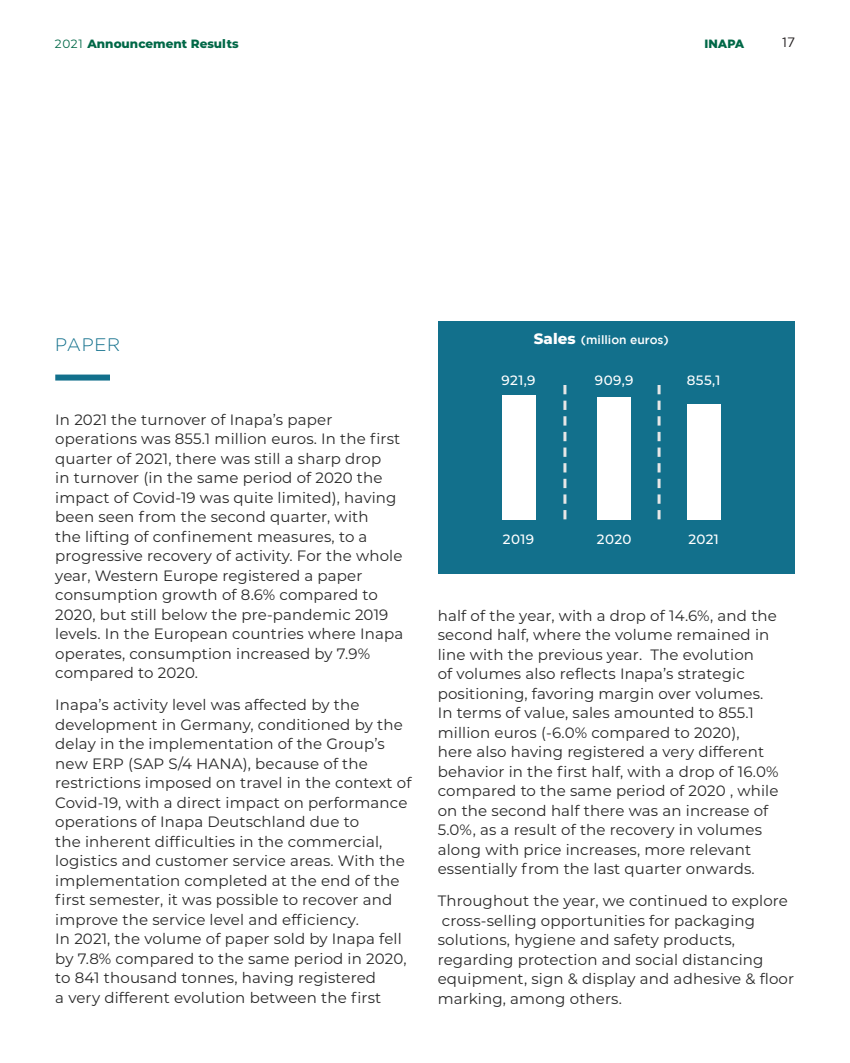
<style>
.page{position:relative;width:850px;height:1063px;background:#fff}
.page>*{position:absolute;margin:0;border:0;box-sizing:border-box;transform-origin:0 0}
.t1{font:300 18px "Gotham";letter-spacing:.04em;color:#12708c}
.t2{font:15px/19.5px "Montserrat";letter-spacing:.01em;color:#282828}
.t3{font:500 13.5px "Montserrat";letter-spacing:.025em;color:#fff}
.t4{font:13.5px "Gotham";color:#231f20}
.t5{font:800 12px "Montserrat";color:#006847}
.t6{font:500 12px "Gotham";color:#fff}
.t7{font:900 12px "Gotham";color:#006847}
.s1{font-weight:400}
.s2{font-family:"Montserrat";font-weight:800;font-size:15px}
</style>
<div class="page">
<div style="left:438px;top:321px;width:357px;height:252px;background:#12708c"></div>
<div style="left:55px;top:374px;width:55px;height:6px;background:#12708c"></div>
<div style="left:502px;top:395px;width:33px;height:124px;background:#fff"></div>
<div style="left:597px;top:397px;width:34px;height:122px;background:#fff"></div>
<div style="left:687px;top:404px;width:33px;height:115px;background:#fff"></div>
<svg style="left:563px;top:385px;width:3px;height:134px"></svg>
<svg style="left:658px;top:385px;width:3px;height:134px"></svg>
<p class="t5" style="left:55px;top:35px;width:185px"><span class="s1">2021</span> Announcement Results</p>
<p class="t7" style="left:705px;top:36px;width:41px">INAPA</p>
<p class="t4" style="left:782px;top:35px;width:14px">17</p>
<p class="t1" style="left:55px;top:335px;width:66px">PAPER</p>
<p class="t6" style="left:534px;top:333px;width:136px"><span class="s2">Sales</span> (million euros)</p>
<p class="t3" style="left:501px;top:371px;width:36px">921,9</p>
<p class="t3" style="left:595px;top:371px;width:40px">909,9</p>
<p class="t3" style="left:687px;top:371px;width:35px">855,1</p>
<p class="t2" style="left:55px;top:409px;width:350px">In 2021 the turnover of Inapa’s paper operations was 855.1 million euros. In the first quarter of 2021, there was still a sharp drop<br>in turnover (in the same period of 2020 the impact of Covid-19 was quite limited), having been seen from the second quarter, with<br>the lifting of confinement measures, to a progressive recovery of activity. For the whole year, Western Europe registered a paper consumption growth of 8.6% compared to 2020, but still below the pre-pandemic 2019 levels. In the European countries where Inapa operates, consumption increased by 7.9% compared to 2020.</p>
<p class="t2" style="left:55px;top:695px;width:358px">Inapa’s activity level was affected by the development in Germany, conditioned by the delay in the implementation of the Group’s new ERP (SAP S/4 HANA), because of the restrictions imposed on travel in the context of Covid-19, with a direct impact on performance operations of Inapa Deutschland due to<br>the inherent difficulties in the commercial, logistics and customer service areas. With the implementation completed at the end of the first semester, it was possible to recover and improve the service level and efficiency.<br>In 2021, the volume of paper sold by Inapa fell by 7.8% compared to the same period in 2020, to 841 thousand tonnes, having registered<br>a very different evolution between the first</p>
<p class="t3" style="left:503px;top:530px;width:33px">2019</p>
<p class="t3" style="left:597px;top:530px;width:36px">2020</p>
<p class="t3" style="left:688px;top:530px;width:32px">2021</p>
<p class="t2" style="left:438px;top:605px;width:342px">half of the year, with a drop of 14.6%, and the second half, where the volume remained in line with the previous year. The evolution<br>of volumes also reflects Inapa’s strategic positioning, favoring margin over volumes.<br>In terms of value, sales amounted to 855.1 million euros (-6.0% compared to 2020),<br>here also having registered a very different behavior in the first half, with a drop of 16.0% compared to the same period of 2020 , while on the second half there was an increase of 5.0%, as a result of the recovery in volumes along with price increases, more relevant essentially from the last quarter onwards.</p>
<p class="t2" style="left:438px;top:891px;width:358px">Throughout the year, we continued to explore cross-selling opportunities for packaging solutions, hygiene and safety products, regarding protection and social distancing equipment, sign &amp; display and adhesive &amp; floor marking, among others.</p>
</div>
